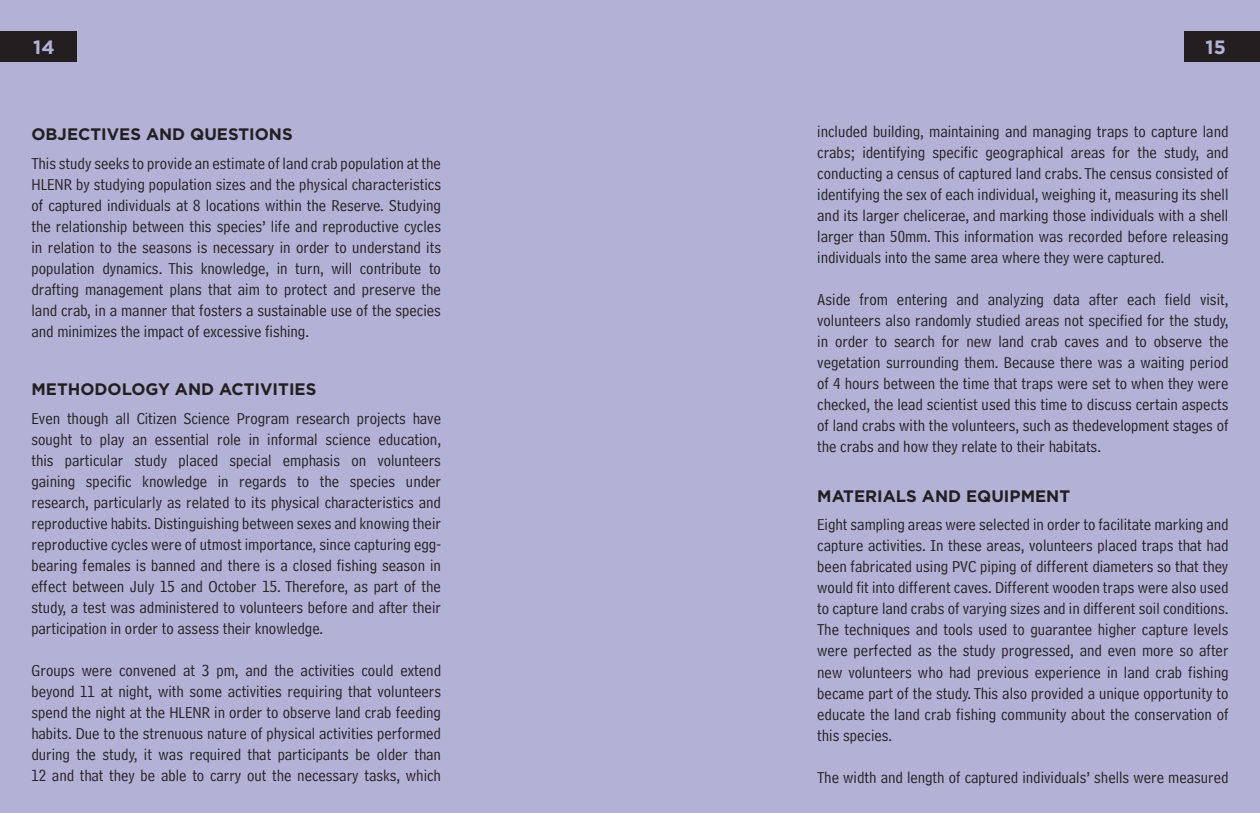
<style>
.page{position:relative;width:1260px;height:813px;background:#b4b1d7}
.page>*{position:absolute;margin:0;border:0;box-sizing:border-box;transform-origin:0 0}
.t1{font:700 19.25px "Gotham";color:#b4b1d7}
.t2{font:16.62px/21px "Bell Centennial Std Address";color:#231f20;text-align:justify}
.t3{font:700 16.62px "Gotham";color:#231f20}
</style>
<div class="page">
<div style="left:1184px;top:31px;width:76px;height:30px;background:#231f20"></div>
<div style="left:0;top:32px;width:76px;height:30px;background:#231f20"></div>
<p class="t1" style="left:33px;top:34px;width:23px">14</p>
<p class="t1" style="left:1206px;top:35px;width:22px">15</p>
<p class="t3" style="left:32px;top:123px;width:263px">OBJECTIVES AND QUESTIONS</p>
<p class="t2" style="left:32px;top:153px;width:411px">This study seeks to provide an estimate of land crab population at the HLENR by studying population sizes and the physical characteristics of captured individuals at 8 locations within the Reserve. Studying the relationship between this species’ life and reproductive cycles in relation to the seasons is necessary in order to understand its population dynamics. This knowledge, in turn, will contribute to drafting management plans that aim to protect and preserve the land crab, in a manner that fosters a sustainable use of the species and minimizes the impact of excessive fishing.</p>
<p class="t3" style="left:32px;top:378px;width:286px">METHODOLOGY AND ACTIVITIES</p>
<p class="t2" style="left:32px;top:408px;width:411px">Even though all Citizen Science Program research projects have sought to play an essential role in informal science education, this particular study placed special emphasis on volunteers gaining specific knowledge in regards to the species under research, particularly as related to its physical characteristics and reproductive habits. Distinguishing between sexes and knowing their reproductive cycles were of utmost importance, since capturing egg&shy;bearing females is banned and there is a closed fishing season in effect between July 15 and October 15. Therefore, as part of the study, a test was administered to volunteers before and after their participation in order to assess their knowledge.</p>
<p class="t2" style="left:32px;top:660px;width:411px">Groups were convened at 3 pm, and the activities could extend beyond 11 at night, with some activities requiring that volunteers spend the night at the HLENR in order to observe land crab feeding habits. Due to the strenuous nature of physical activities performed during the study, it was required that participants be older than 12 and that they be able to carry out the necessary tasks, which</p>
<p class="t2" style="left:817px;top:121px;width:413px">included building, maintaining and managing traps to capture land crabs; identifying specific geographical areas for the study, and conducting a census of captured land crabs. The census consisted of identifying the sex of each individual, weighing it, measuring its shell and its larger chelicerae, and marking those individuals with a shell larger than 50mm. This information was recorded before releasing individuals into the same area where they were captured.</p>
<p class="t2" style="left:817px;top:289px;width:413px">Aside from entering and analyzing data after each field visit, volunteers also randomly studied areas not specified for the study, in order to search for new land crab caves and to observe the vegetation surrounding them. Because there was a waiting period of 4 hours between the time that traps were set to when they were checked, the lead scientist used this time to discuss certain aspects of land crabs with the volunteers, such as thedevelopment stages of the crabs and how they relate to their habitats.</p>
<p class="t3" style="left:817px;top:484px;width:254px">MATERIALS AND EQUIPMENT</p>
<p class="t2" style="left:817px;top:514px;width:413px">Eight sampling areas were selected in order to facilitate marking and capture activities. In these areas, volunteers placed traps that had been fabricated using PVC piping of different diameters so that they would fit into different caves. Different wooden traps were also used to capture land crabs of varying sizes and in different soil conditions.<br>The techniques and tools used to guarantee higher capture levels were perfected as the study progressed, and even more so after new volunteers who had previous experience in land crab fishing became part of the study. This also provided a unique opportunity to educate the land crab fishing community about the conservation of this species.</p>
<p class="t2" style="left:817px;top:766px;width:413px">The width and length of captured individuals’ shells were measured</p>
</div>
